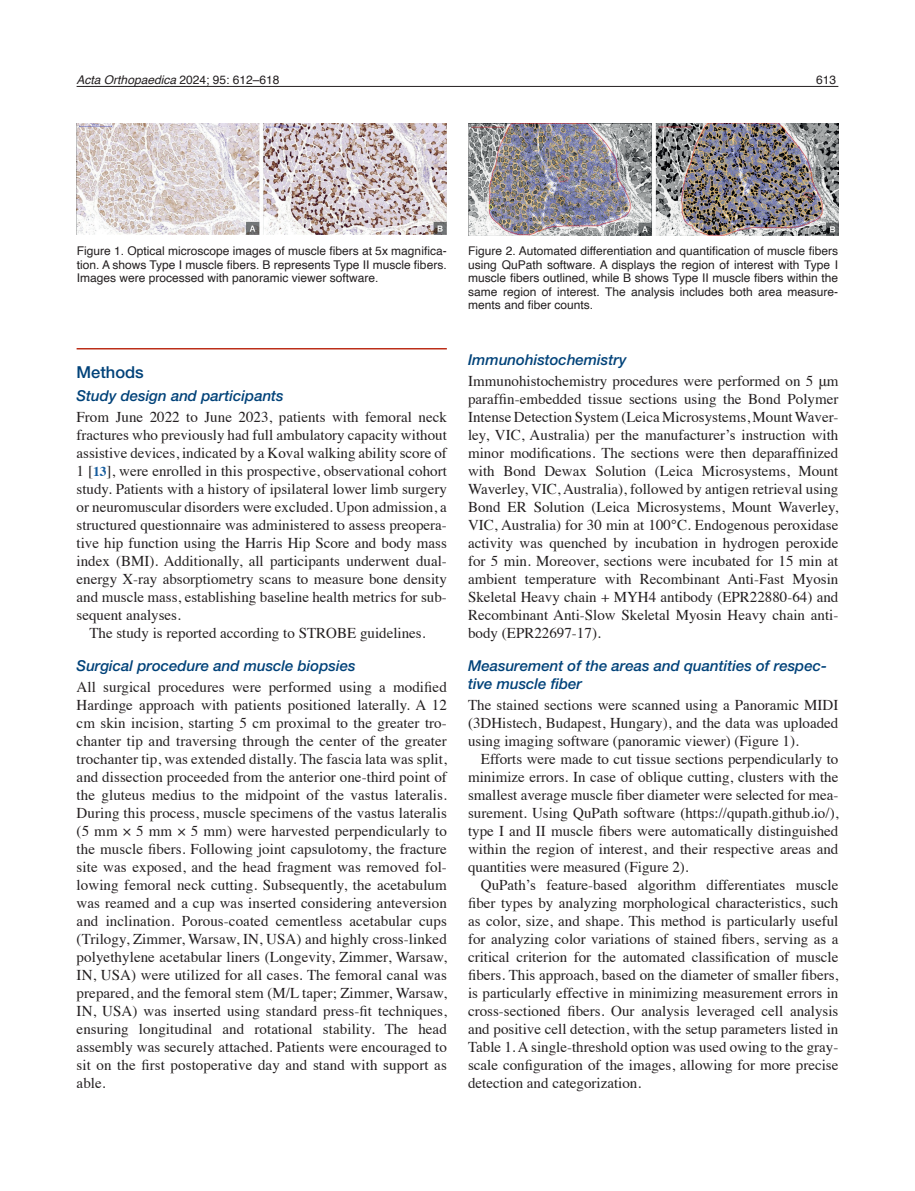
<style>
.page{position:relative;width:915px;height:1191px;background:#fff}
.page>*{position:absolute;margin:0;border:0;box-sizing:border-box;transform-origin:0 0}
._2-Rubrik{font:500 16.5px "Helvetica Neue LTW1 G";color:#004279}
._4-Brödstart{font:15px/18px "Times";color:#231f20;text-align:justify}
._5-Brödtext{font:15px/18px "Times";color:#231f20;text-align:justify}
._3-Underrubrik{font:italic 500 15px/18px "Helvetica Neue LTW1 G";color:#004279}
._6-Figurtext{font:12px/13.5px "Helvetica";color:#231f20;text-align:justify}
.t1{font:italic 12px "Helvetica";color:#231f20}
.s1{font-style:normal}
.s2{font-weight:700;font-size:13.5px;color:#175d9e}
</style>
<div class="page">
<hr style="left:77px;top:86px;width:761px;height:1px;background:#231f20">
<hr style="left:77px;top:348px;width:369px;height:1px;background:#bc2e18">
<img style="left:77px;top:123px;width:369px;height:111px">
<img style="left:468px;top:123px;width:370px;height:112px">
<p class="t1" style="left:77px;top:70px;width:204px">Acta Orthopaedica <span class="s1">2024; 95: 612–618</span></p>
<p class="_6-Figurtext" style="left:816px;top:73px;width:22px">613</p>
<p class="_6-Figurtext" style="left:77px;top:245px;width:371px">Figure 1. Optical microscope images of muscle fibers at 5x magnifica&shy;tion. A shows Type I muscle fibers. B represents Type II muscle fibers.<br>Images were processed with panoramic viewer software.</p>
<p class="_6-Figurtext" style="left:468px;top:245px;width:371px">Figure 2. Automated differentiation and quantification of muscle fibers using QuPath software. A displays the region of interest with Type I muscle fibers outlined, while B shows Type II muscle fibers within the same region of interest. The analysis includes both area measure&shy;ments and fiber counts.</p>
<p class="_2-Rubrik" style="left:77px;top:362px;width:69px">Methods</p>
<p class="_3-Underrubrik" style="left:77px;top:386px;width:209px">Study design and participants</p>
<p class="_4-Brödstart" style="left:77px;top:406px;width:371px">From June 2022 to June 2023, patients with femoral neck fractures who previously had full ambulatory capacity without assistive devices, indicated by a Koval walking ability score of 1 [<span class="s2">13</span>], were enrolled in this prospective, observational cohort study. Patients with a history of ipsilateral lower limb surgery or neuromuscular disorders were excluded. Upon admission, a structured questionnaire was administered to assess preopera&shy;tive hip function using the Harris Hip Score and body mass index (BMI). Additionally, all participants underwent dual&shy;energy X-ray absorptiometry scans to measure bone density and muscle mass, establishing baseline health metrics for sub&shy;sequent analyses.</p>
<p class="_5-Brödtext" style="left:89px;top:622px;width:337px">The study is reported according to STROBE guidelines.</p>
<p class="_3-Underrubrik" style="left:77px;top:656px;width:280px">Surgical procedure and muscle biopsies</p>
<p class="_4-Brödstart" style="left:77px;top:676px;width:372px">All surgical procedures were performed using a modified Hardinge approach with patients positioned laterally. A 12 cm skin incision, starting 5 cm proximal to the greater tro&shy;chanter tip and traversing through the center of the greater trochanter tip, was extended distally. The fascia lata was split, and dissection proceeded from the anterior one-third point of the gluteus medius to the midpoint of the vastus lateralis.<br>During this process, muscle specimens of the vastus lateralis (5 mm × 5 mm × 5 mm) were harvested perpendicularly to the muscle fibers. Following joint capsulotomy, the fracture site was exposed, and the head fragment was removed fol&shy;lowing femoral neck cutting. Subsequently, the acetabulum was reamed and a cup was inserted considering anteversion and inclination. Porous-coated cementless acetabular cups (Trilogy, Zimmer, Warsaw, IN, USA) and highly cross-linked polyethylene acetabular liners (Longevity, Zimmer, Warsaw, IN, USA) were utilized for all cases. The femoral canal was prepared, and the femoral stem (M/L taper; Zimmer, Warsaw, IN, USA) was inserted using standard press-fit techniques, ensuring longitudinal and rotational stability. The head assembly was securely attached. Patients were encouraged to sit on the first postoperative day and stand with support as able.</p>
<p class="_3-Underrubrik" style="left:468px;top:350px;width:160px">Immunohistochemistry</p>
<p class="_4-Brödstart" style="left:468px;top:370px;width:371px">Immunohistochemistry procedures were performed on 5 μm paraffin-embedded tissue sections using the Bond Polymer Intense Detection System (Leica Microsystems, Mount Waver&shy;ley, VIC, Australia) per the manufacturer’s instruction with minor modifications. The sections were then deparaffinized with Bond Dewax Solution (Leica Microsystems, Mount Waverley, VIC, Australia), followed by antigen retrieval using Bond ER Solution (Leica Microsystems, Mount Waverley, VIC, Australia) for 30 min at 100℃. Endogenous peroxidase activity was quenched by incubation in hydrogen peroxide for 5 min. Moreover, sections were incubated for 15 min at ambient temperature with Recombinant Anti-Fast Myosin Skeletal Heavy chain + MYH4 antibody (EPR22880-64) and Recombinant Anti-Slow Skeletal Myosin Heavy chain anti&shy;body (EPR22697-17).</p>
<p class="_3-Underrubrik" style="left:468px;top:656px;width:360px">Measurement of the areas and quantities of respec&shy;tive muscle fiber</p>
<p class="_4-Brödstart" style="left:468px;top:694px;width:371px">The stained sections were scanned using a Panoramic MIDI (3DHistech, Budapest, Hungary), and the data was uploaded using imaging software (panoramic viewer) (Figure 1).</p>
<p class="_5-Brödtext" style="left:468px;top:748px;width:371px;text-indent:13px">Efforts were made to cut tissue sections perpendicularly to minimize errors. In case of oblique cutting, clusters with the smallest average muscle fiber diameter were selected for mea&shy;surement. Using QuPath software (https://qupath.github.io/), type I and II muscle fibers were automatically distinguished within the region of interest, and their respective areas and quantities were measured (Figure 2).</p>
<p class="_5-Brödtext" style="left:468px;top:874px;width:371px;text-indent:13px">QuPath’s feature-based algorithm differentiates muscle fiber types by analyzing morphological characteristics, such as color, size, and shape. This method is particularly useful for analyzing color variations of stained fibers, serving as a critical criterion for the automated classification of muscle fibers. This approach, based on the diameter of smaller fibers, is particularly effective in minimizing measurement errors in cross-sectioned fibers. Our analysis leveraged cell analysis and positive cell detection, with the setup parameters listed in Table 1. A single-threshold option was used owing to the gray&shy;scale configuration of the images, allowing for more precise detection and categorization.</p>
</div>
